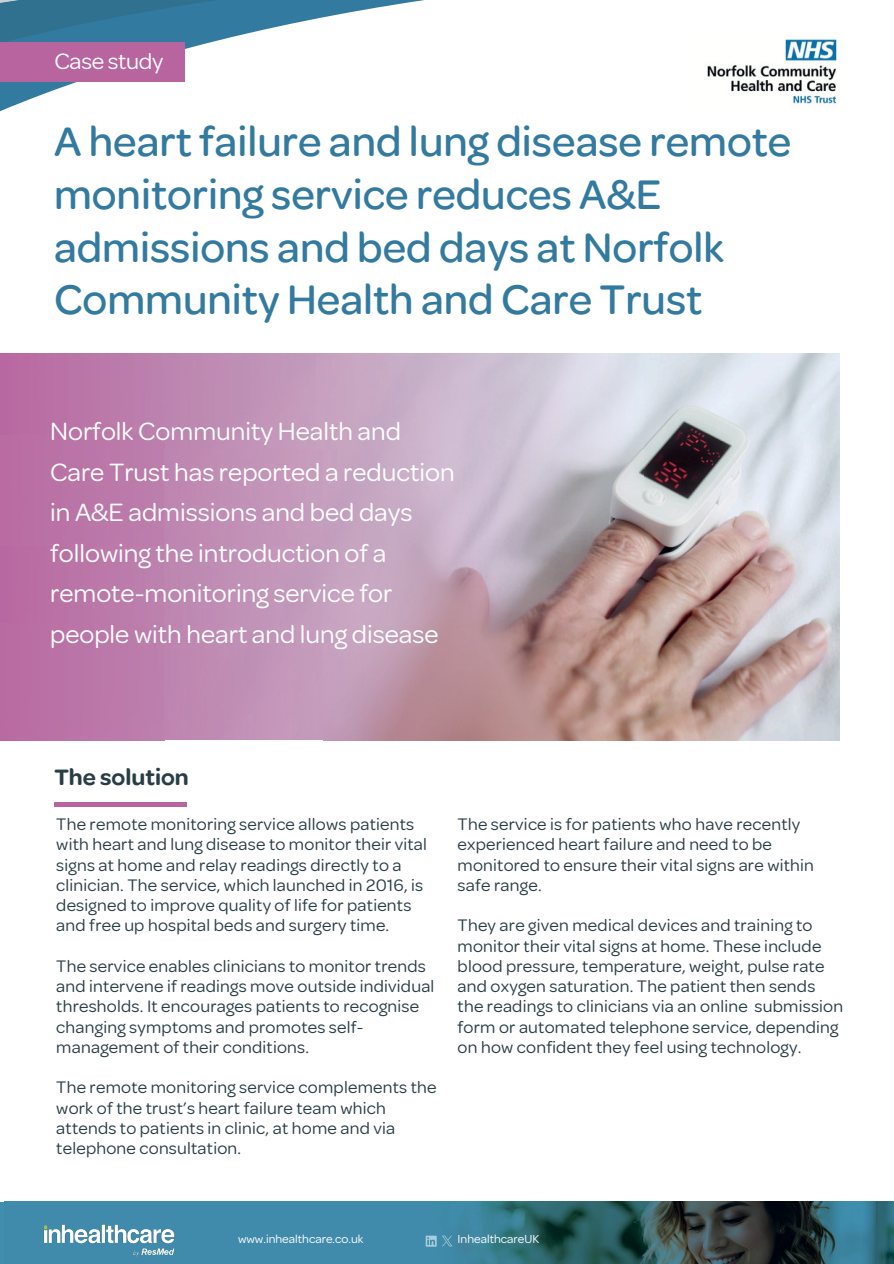
<style>
.page{position:relative;width:894px;height:1264px;background:#fff}
.page>*{position:absolute;margin:0;border:0;box-sizing:border-box;transform-origin:0 0}
.t1{font:500 43.5px/52.8px "Omnes";color:#327a9f}
.t2{font:27px/40.5px "Omnes";color:#fff}
.t3{font:600 24px "Omnes";color:#293d45}
.t4{font:24px "Omnes";letter-spacing:-.01em;color:#fff}
.t5{font:18px/20.2px "Omnes";letter-spacing:.015em;color:#293d45}
.t6{font:12.6px "Omnes";color:#fff}
</style>
<div class="page">
<img style="left:643px;top:353px;width:195px;height:387px">
<hr style="left:0;top:1201px;width:4px;height:62px;background:#3f8eae">
<svg style="left:0;top:0;width:425px;height:111px"></svg>
<svg style="left:0;top:0;width:217px;height:43px;background:#337597"></svg>
<div style="left:0;top:43px;width:184px;height:39px;background:#b7649f"></div>
<div style="left:54px;top:802px;width:133px;height:5px;background:#b7649f"></div>
<img style="left:4px;top:1201px;width:889px;height:62px">
<img style="left:35px;top:1217px;width:147px;height:46px">
<svg style="left:425px;top:1235px;width:11px;height:11px"></svg>
<svg style="left:442px;top:1235px;width:10px;height:11px"></svg>
<img style="left:707px;top:39px;width:130px;height:66px">
<img style="left:0;top:353px;width:156px;height:82px">
<img style="left:324px;top:450px;width:319px;height:96px">
<img style="left:0;top:546px;width:643px;height:97px">
<img style="left:0;top:623px;width:164px;height:117px">
<img style="left:164px;top:631px;width:172px;height:108px">
<img style="left:324px;top:643px;width:319px;height:97px">
<h4 class="t4" style="left:54px;top:46px;width:110px">Case study</h4>
<p class="t1" style="left:54px;top:115px;width:738px">A heart failure and lung disease remote monitoring service reduces A&amp;E admissions and bed days at Norfolk Community Health and Care Trust</p>
<p class="t2" style="left:50px;top:411px;width:406px">Norfolk Community Health and<br>Care Trust has reported a reduction in A&amp;E admissions and bed days following the introduction of a remote-monitoring service for people with heart and lung disease</p>
<h2 class="t3" style="left:54px;top:761px;width:136px">The solution</h2>
<p class="t5" style="left:56px;top:814px;width:372px">The remote monitoring service allows patients with heart and lung disease to monitor their vital signs at home and relay readings directly to a clinician. The service, which launched in 2016, is designed to improve quality of life for patients and free up hospital beds and surgery time.</p>
<h1 class="t5" style="left:56px;top:955px;width:379px">The service enables clinicians to monitor trends and intervene if readings move outside individual thresholds. It encourages patients to recognise</h1>
<p class="t5" style="left:56px;top:1016px;width:308px">changing symptoms and promotes self&shy;management of their conditions.</p>
<p class="t5" style="left:56px;top:1077px;width:381px">The remote monitoring service complements the work of the trust’s heart failure team which attends to patients in clinic, at home and via</p>
<p class="t5" style="left:56px;top:1138px;width:186px">telephone consultation.</p>
<p class="t5" style="left:457px;top:814px;width:358px">The service is for patients who have recently experienced heart failure and need to be monitored to ensure their vital signs are within safe range.</p>
<p class="t5" style="left:457px;top:915px;width:387px">They are given medical devices and training to monitor their vital signs at home. These include blood pressure, temperature, weight, pulse rate and oxygen saturation. The patient then sends the readings to clinicians via an online submission</p>
<p class="t5" style="left:457px;top:1016px;width:382px">form or automated telephone service, depending on how confident they feel using technology.</p>
<p class="t6" style="left:238px;top:1230px;width:127px">www.inhealthcare.co.uk</p>
<p class="t6" style="left:457px;top:1230px;width:83px">InhealthcareUK</p>
</div>
